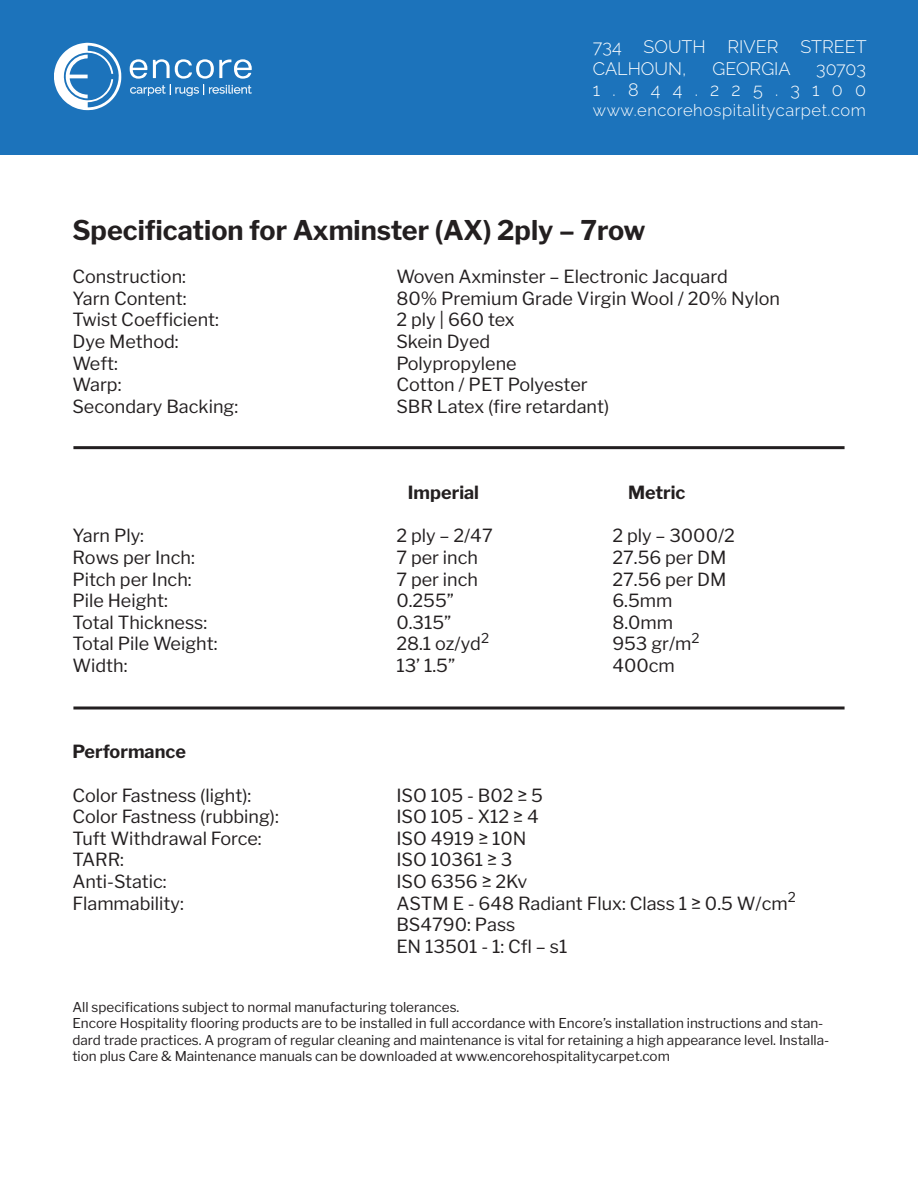
<style>
.page{position:relative;width:918px;height:1188px;background:#fff}
.page>*{position:absolute;margin:0;border:0;box-sizing:border-box;transform-origin:0 0}
.t1{font:700 27px "Libre Franklin";color:#231f20}
.t2{font:18px "Libre Franklin";color:#231f20}
.t3{font:300 18px "Raleway";color:#fff}
.t4{font:700 18px "Libre Franklin";color:#231f20}
.t5{font:300 18px "Raleway";letter-spacing:.68em;color:#fff}
.t6{font:300 16.5px "Raleway";letter-spacing:.035em;color:#fff}
.t7{font:13.5px/16.2px "Libre Franklin";color:#231f20}
</style>
<div class="page">
<div style="left:0;top:0;width:918px;height:154px;background:#1c73bb"></div>
<svg style="left:130px;top:59px;width:122px;height:37px"></svg>
<svg style="left:54px;top:43px;width:67px;height:67px"></svg>
<hr style="left:73px;top:446px;width:772px;height:3px;background:#231f20">
<svg style="left:73px;top:706px;width:772px;height:4px;background:#595657"></svg>
<p class="t3" style="left:593px;top:36px;width:275px">734 SOUTH RIVER STREET</p>
<p class="t3" style="left:593px;top:58px;width:95px">CALHOUN,</p>
<p class="t3" style="left:712px;top:58px;width:80px">GEORGIA</p>
<p class="t3" style="left:816px;top:58px;width:51px">30703</p>
<p class="t5" style="left:593px;top:79px;width:275px">1.844.225.3100</p>
<p class="t6" style="left:593px;top:100px;width:275px">www.encorehospitalitycarpet.com</p>
<p class="t1" style="left:72px;top:209px;width:575px">Specification for Axminster (AX) 2ply – 7row</p>
<p class="t2" style="left:72px;top:266px;width:115px">Construction:</p>
<p class="t2" style="left:396px;top:266px;width:333px">Woven Axminster – Electronic Jacquard</p>
<p class="t2" style="left:72px;top:287px;width:116px">Yarn Content:</p>
<p class="t2" style="left:396px;top:287px;width:385px">80% Premium Grade Virgin Wool / 20% Nylon</p>
<p class="t2" style="left:72px;top:309px;width:148px">Twist Coefficient:</p>
<p class="t2" style="left:396px;top:309px;width:120px">2 ply | 660 tex</p>
<p class="t2" style="left:72px;top:331px;width:108px">Dye Method:</p>
<p class="t2" style="left:396px;top:331px;width:96px">Skein Dyed</p>
<p class="t2" style="left:72px;top:352px;width:47px">Weft:</p>
<p class="t2" style="left:396px;top:352px;width:122px">Polypropylene</p>
<p class="t2" style="left:72px;top:374px;width:51px">Warp:</p>
<p class="t2" style="left:396px;top:374px;width:193px">Cotton / PET Polyester</p>
<p class="t2" style="left:72px;top:395px;width:167px">Secondary Backing:</p>
<p class="t2" style="left:396px;top:395px;width:214px">SBR Latex (fire retardant)</p>
<p class="t4" style="left:408px;top:478px;width:73px">Imperial</p>
<p class="t4" style="left:628px;top:478px;width:59px">Metric</p>
<p class="t2" style="left:72px;top:525px;width:73px">Yarn Ply:</p>
<p class="t2" style="left:396px;top:525px;width:98px">2 ply – 2/47</p>
<p class="t2" style="left:612px;top:525px;width:124px">2 ply – 3000/2</p>
<p class="t2" style="left:72px;top:547px;width:124px">Rows per Inch:</p>
<p class="t2" style="left:396px;top:547px;width:83px">7 per inch</p>
<p class="t2" style="left:612px;top:547px;width:116px">27.56 per DM</p>
<p class="t2" style="left:72px;top:568px;width:121px">Pitch per Inch:</p>
<p class="t2" style="left:396px;top:568px;width:83px">7 per inch</p>
<p class="t2" style="left:612px;top:568px;width:116px">27.56 per DM</p>
<p class="t2" style="left:72px;top:590px;width:97px">Pile Height:</p>
<p class="t2" style="left:396px;top:590px;width:59px">0.255”</p>
<p class="t2" style="left:612px;top:590px;width:62px">6.5mm</p>
<p class="t2" style="left:72px;top:611px;width:136px">Total Thickness:</p>
<p class="t2" style="left:396px;top:611px;width:57px">0.315”</p>
<p class="t2" style="left:612px;top:611px;width:62px">8.0mm</p>
<p class="t2" style="left:72px;top:633px;width:147px">Total Pile Weight:</p>
<p class="t2" style="left:396px;top:633px;width:94px">28.1 oz/yd<sup>2</sup></p>
<p class="t2" style="left:612px;top:633px;width:89px">953 gr/m<sup>2</sup></p>
<p class="t2" style="left:72px;top:655px;width:57px">Width:</p>
<p class="t2" style="left:396px;top:655px;width:60px">13’ 1.5”</p>
<p class="t2" style="left:612px;top:655px;width:64px">400cm</p>
<p class="t4" style="left:72px;top:738px;width:115px">Performance</p>
<p class="t2" style="left:72px;top:784px;width:180px">Color Fastness (light):</p>
<p class="t2" style="left:396px;top:784px;width:148px">ISO 105 - B02 ≥ 5</p>
<p class="t2" style="left:72px;top:806px;width:208px">Color Fastness (rubbing):</p>
<p class="t2" style="left:396px;top:806px;width:144px">ISO 105 - X12 ≥ 4</p>
<p class="t2" style="left:72px;top:827px;width:191px">Tuft Withdrawal Force:</p>
<p class="t2" style="left:396px;top:827px;width:132px">ISO 4919 ≥ 10N</p>
<p class="t2" style="left:72px;top:849px;width:53px">TARR:</p>
<p class="t2" style="left:396px;top:849px;width:118px">ISO 10361 ≥ 3</p>
<p class="t2" style="left:72px;top:871px;width:96px">Anti-Static:</p>
<p class="t2" style="left:396px;top:871px;width:132px">ISO 6356 ≥ 2Kv</p>
<p class="t2" style="left:72px;top:892px;width:113px">Flammability:</p>
<p class="t2" style="left:396px;top:892px;width:401px">ASTM E - 648 Radiant Flux: Class 1 ≥ 0.5 W/cm<sup>2</sup></p>
<p class="t2" style="left:396px;top:914px;width:121px">BS4790: Pass</p>
<p class="t2" style="left:396px;top:935px;width:173px">EN 13501 - 1: Cfl – s1</p>
<p class="t7" style="left:72px;top:999px;width:389px">All specifications subject to normal manufacturing tolerances.</p>
<p class="t7" style="left:72px;top:1015px;width:758px">Encore Hospitality flooring products are to be installed in full accordance with Encore’s installation instructions and stan&shy;dard trade practices. A program of regular cleaning and maintenance is vital for retaining a high appearance level. Installa&shy;tion plus Care &amp; Maintenance manuals can be downloaded at www.encorehospitalitycarpet.com</p>
</div>
